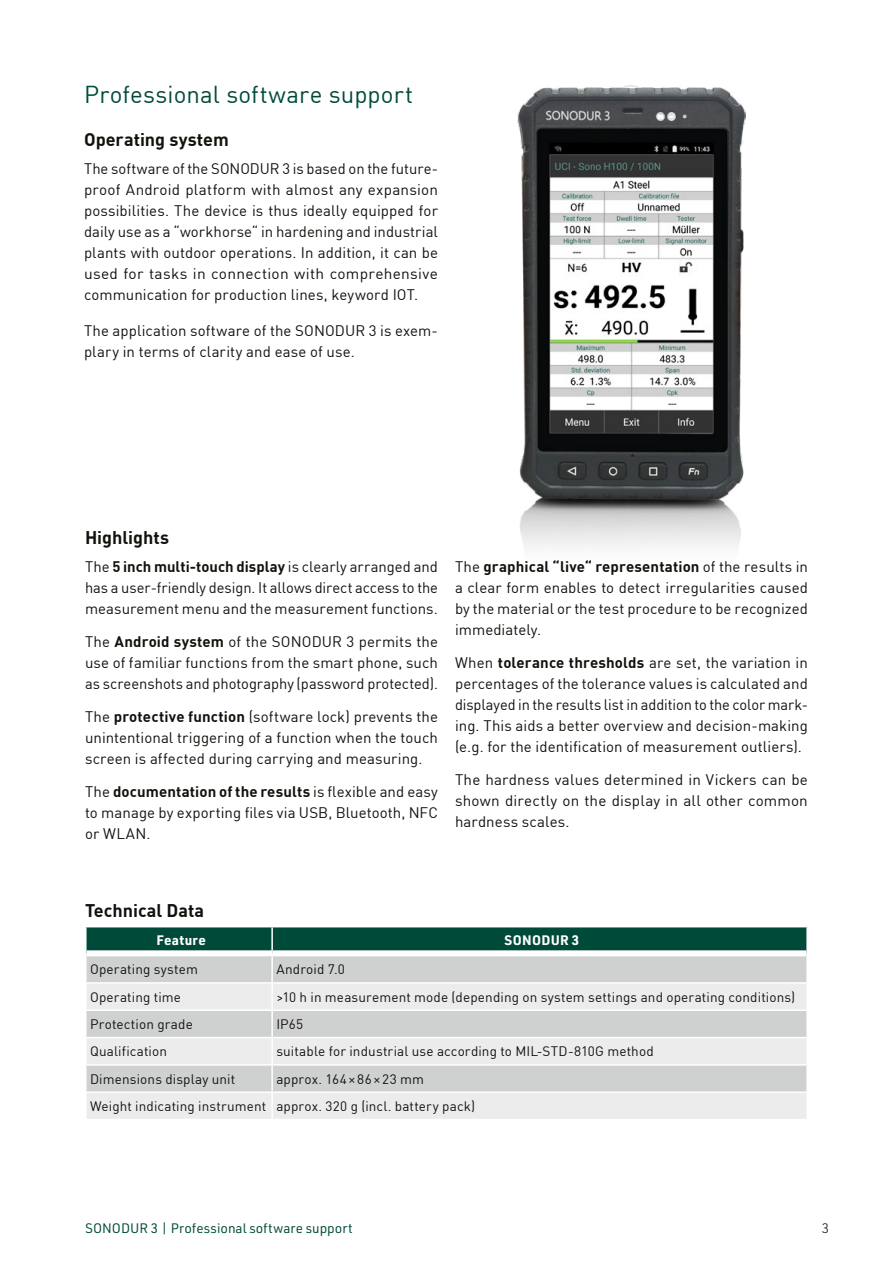
<style>
.page{position:relative;width:893px;height:1263px;background:#fff}
.page>*{position:absolute;margin:0;border:0;box-sizing:border-box;transform-origin:0 0}
.t1{font:24px "DIN Pro";letter-spacing:.005em;color:#004a3a}
.t2{font:700 18px "DIN Pro";color:#12120d}
.Text_halber_Abstand{font:15px/21px "DIN Pro";letter-spacing:.005em;color:#12120d;text-align:justify}
.Text{font:15px/21px "DIN Pro";letter-spacing:.005em;color:#12120d;text-align:justify}
.Tabelle_linksbuendig{font:13.5px "DIN Pro";letter-spacing:.01em;color:#12120d}
.t3{font:13.5px "URWDIN";color:#004a3a}
.Tabelle_Kopfzeile_mittig{font:700 13.5px "URWDIN";letter-spacing:.025em;color:#fff}
.t4{font:300 13.5px "URWDIN";color:#12120d}
.s1{font-weight:700}
</style>
<div class="page">
<img style="left:518px;top:85px;width:227px;height:463px">
<div style="left:87px;top:927px;width:719px;height:23px;background:#004a3a"></div>
<div style="left:87px;top:956px;width:719px;height:26px;background:#cfd0d0"></div>
<svg style="left:87px;top:984px;width:719px;height:135px;background:#e0e0e0"></svg>
<hr style="left:271px;top:927px;width:2px;height:23px;background:#fff">
<hr style="left:271px;top:956px;width:2px;height:26px;background:#fff">
<hr style="left:271px;top:984px;width:2px;height:25px;background:#fff">
<hr style="left:85px;top:1009px;width:187px;height:2px;background:#fff">
<hr style="left:272px;top:1009px;width:536px;height:2px;background:#fff">
<hr style="left:271px;top:1011px;width:2px;height:26px;background:#fff">
<hr style="left:85px;top:1037px;width:187px;height:1px;background:#fff">
<hr style="left:272px;top:1037px;width:536px;height:1px;background:#fff">
<hr style="left:271px;top:1038px;width:2px;height:26px;background:#fff">
<hr style="left:85px;top:1064px;width:187px;height:2px;background:#fff">
<hr style="left:272px;top:1064px;width:536px;height:2px;background:#fff">
<hr style="left:271px;top:1066px;width:2px;height:25px;background:#fff">
<hr style="left:85px;top:1091px;width:187px;height:2px;background:#fff">
<hr style="left:272px;top:1091px;width:536px;height:2px;background:#fff">
<hr style="left:271px;top:1093px;width:2px;height:26px;background:#fff">
<h1 class="t1" style="left:84px;top:76px;width:330px">Professional software support</h1>
<h2 class="t2" style="left:84px;top:125px;width:146px">Operating system</h2>
<p class="Text" style="left:84px;top:157px;width:355px">The software of the SONODUR 3 is based on the future&shy;proof Android platform with almost any expansion possibilities. The device is thus ideally equipped for daily use as a “workhorse“ in hardening and industrial plants with outdoor operations. In addition, it can be used for tasks in connection with comprehensive communication for production lines, keyword IOT.</p>
<p class="Text" style="left:84px;top:319px;width:355px">The application software of the SONODUR 3 is exem&shy;plary in terms of clarity and ease of use.</p>
<h2 class="t2" style="left:85px;top:523px;width:86px">Highlights</h2>
<p class="Text_halber_Abstand" style="left:85px;top:555px;width:355px">The <span class="s1">5 inch multi-touch display</span> is clearly arranged and has a user-friendly design. It allows direct access to the measurement menu and the measurement functions.</p>
<p class="Text_halber_Abstand" style="left:85px;top:630px;width:354px">The <span class="s1">Android system</span> of the SONODUR 3 permits the use of familiar functions from the smart phone, such as screenshots and photography (password protected).</p>
<p class="Text_halber_Abstand" style="left:85px;top:705px;width:354px">The <span class="s1">protective function</span> (software lock) prevents the unintentional triggering of a function when the touch screen is affected during carrying and measuring.</p>
<p class="Text_halber_Abstand" style="left:85px;top:780px;width:354px">The <span class="s1">documentation of the results</span> is flexible and easy to manage by exporting files via USB, Bluetooth, NFC or WLAN.</p>
<p class="Text_halber_Abstand" style="left:455px;top:555px;width:354px">The <span class="s1">graphical “live“ representation</span> of the results in a clear form enables to detect irregularities caused by the material or the test procedure to be recognized immediately.</p>
<p class="Text_halber_Abstand" style="left:455px;top:651px;width:354px">When <span class="s1">tolerance thresholds</span> are set, the variation in percentages of the tolerance values is calculated and displayed in the results list in addition to the color mark&shy;ing. This aids a better overview and decision-making (e.g. for the identification of measurement outliers).</p>
<p class="Text_halber_Abstand" style="left:455px;top:768px;width:354px">The hardness values determined in Vickers can be shown directly on the display in all other common hardness scales.</p>
<h2 class="t2" style="left:85px;top:897px;width:121px">Technical Data</h2>
<p class="Tabelle_Kopfzeile_mittig" style="left:156px;top:931px;width:51px">Feature</p>
<p class="Tabelle_Kopfzeile_mittig" style="left:504px;top:931px;width:76px">SONODUR 3</p>
<p class="Tabelle_linksbuendig" style="left:90px;top:959px;width:109px">Operating system</p>
<p class="Tabelle_linksbuendig" style="left:276px;top:959px;width:70px">Android 7.0</p>
<p class="Tabelle_linksbuendig" style="left:90px;top:986px;width:93px">Operating time</p>
<p class="Tabelle_linksbuendig" style="left:276px;top:986px;width:520px">&gt;10 h in measurement mode (depending on system settings and operating conditions)</p>
<p class="Tabelle_linksbuendig" style="left:90px;top:1014px;width:104px">Protection grade</p>
<p class="Tabelle_linksbuendig" style="left:276px;top:1014px;width:28px">IP65</p>
<p class="Tabelle_linksbuendig" style="left:90px;top:1041px;width:78px">Qualification</p>
<p class="Tabelle_linksbuendig" style="left:276px;top:1041px;width:379px">suitable for industrial use according to MIL-STD-810G method</p>
<p class="Tabelle_linksbuendig" style="left:90px;top:1068px;width:147px">Dimensions display unit</p>
<p class="Tabelle_linksbuendig" style="left:276px;top:1068px;width:149px">approx. 164×86×23 mm</p>
<p class="Tabelle_linksbuendig" style="left:90px;top:1096px;width:178px">Weight indicating instrument</p>
<p class="Tabelle_linksbuendig" style="left:276px;top:1096px;width:200px">approx. 320 g (incl. battery pack)</p>
<p class="t3" style="left:85px;top:1219px;width:269px">SONODUR 3 | Professional software support</p>
<p class="t4" style="left:822px;top:1219px;width:9px">3</p>
</div>
